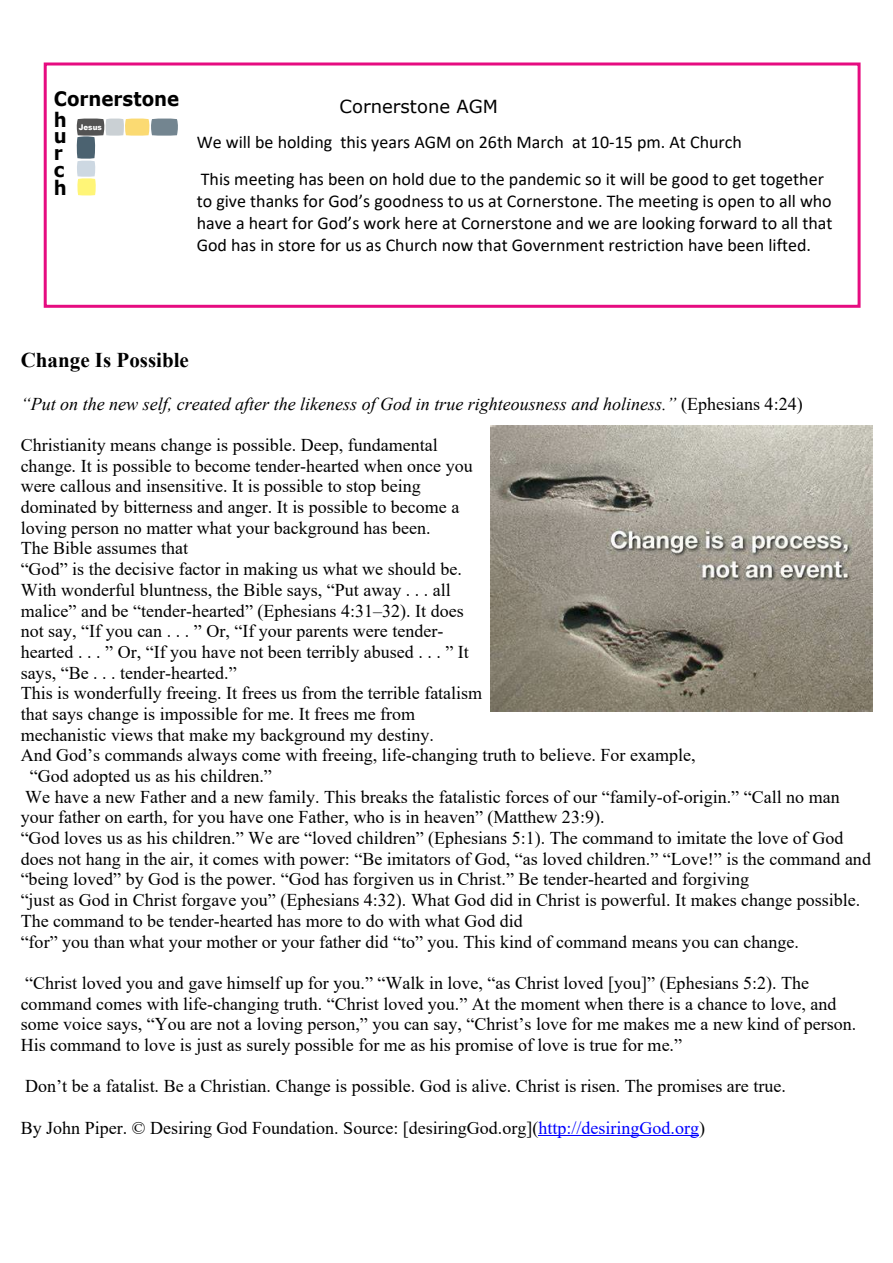
<style>
.page{position:relative;width:893px;height:1263px;background:#fff}
.page>*{position:absolute;margin:0;border:0;box-sizing:border-box;transform-origin:0 0}
.t1{font:700 21px "Times New Roman";color:#000}
.t2{font:700 19.95px/16.6px "Verdana";color:#000;scale:.92 1}
.t3{font:18px/20.7px "Times New Roman";color:#000}
.t4{font:18px/22px "Calibri";color:#000}
.t5{font:italic 18px "Times New Roman";color:#000}
.t6{font:18px "Verdana";color:#000}
.t7{font:900 7.8px "Arial";color:#fff;scale:.92 1}
.s1{font-style:normal}
.s2{color:#00f}
</style>
<div class="page">
<hr style="left:538px;top:1135px;width:161px;height:1px;background:#00f">
<svg style="left:76px;top:118px;width:102px;height:78px"></svg>
<div style="left:44px;top:63px;width:817px;height:245px;border:3px solid #e60c80"></div>
<img style="left:491px;top:426px;width:381px;height:285px">
<p class="t2" style="left:54px;top:90px;width:138px;line-height:20.5px">Cornerstone h</p>
<p class="t2" style="left:54px;top:129px;width:16px">u r c</p>
<p class="t2" style="left:54px;top:182px;width:16px">h</p>
<p class="t7" style="left:79px;top:124px;width:27px">Jesus</p>
<p class="t6" style="left:340px;top:100px;width:160px">Cornerstone AGM</p>
<p class="t4" style="left:197px;top:125px;width:629px;line-height:37px">We will be holding this years AGM on 26th March at 10-15 pm. At Church<br>This meeting has been on hold due to the pandemic so it will be good to get together</p>
<p class="t4" style="left:197px;top:191px;width:637px;text-align:justify">to give thanks for God’s goodness to us at Cornerstone. The meeting is open to all who have a heart for God’s work here at Cornerstone and we are looking forward to all that God has in store for us as Church now that Government restriction have been lifted.</p>
<p class="t1" style="left:21px;top:353px;width:170px">Change Is Possible</p>
<p class="t5" style="left:21px;top:397px;width:783px">“Put on the new self, created after the likeness of God in true righteousness and holiness.” <span class="s1">(Ephesians 4:24)</span></p>
<p class="t3" style="left:21px;top:436px;width:419px">Christianity means change is possible. Deep, fundamental</p>
<p class="t3" style="left:21px;top:457px;width:454px">change. It is possible to become tender-hearted when once you</p>
<p class="t3" style="left:21px;top:478px;width:402px">were callous and insensitive. It is possible to stop being</p>
<p class="t3" style="left:21px;top:498px;width:440px">dominated by bitterness and anger. It is possible to become a</p>
<p class="t3" style="left:21px;top:519px;width:411px">loving person no matter what your background has been.</p>
<p class="t3" style="left:21px;top:540px;width:169px">The Bible assumes that</p>
<p class="t3" style="left:21px;top:560px;width:443px">“God” is the decisive factor in making us what we should be.</p>
<p class="t3" style="left:21px;top:581px;width:432px">With wonderful bluntness, the Bible says, “Put away . . . all</p>
<p class="t3" style="left:21px;top:602px;width:444px">malice” and be “tender-hearted” (Ephesians 4:31–32). It does</p>
<p class="t3" style="left:21px;top:622px;width:424px">not say, “If you can . . . ” Or, “If your parents were tender-</p>
<p class="t3" style="left:21px;top:643px;width:450px">hearted . . . ” Or, “If you have not been terribly abused . . . ” It</p>
<p class="t3" style="left:21px;top:664px;width:217px">says, “Be . . . tender-hearted.”</p>
<p class="t3" style="left:21px;top:685px;width:463px">This is wonderfully freeing. It frees us from the terrible fatalism</p>
<p class="t3" style="left:21px;top:705px;width:396px">that says change is impossible for me. It frees me from</p>
<p class="t3" style="left:21px;top:726px;width:415px">mechanistic views that make my background my destiny.</p>
<p class="t3" style="left:21px;top:747px;width:676px">And God’s commands always come with freeing, life-changing truth to believe. For example,</p>
<p class="t3" style="left:30px;top:767px;width:244px">“God adopted us as his children.”</p>
<p class="t3" style="left:25px;top:788px;width:816px">We have a new Father and a new family. This breaks the fatalistic forces of our “family-of-origin.” “Call no man</p>
<p class="t3" style="left:21px;top:809px;width:585px">your father on earth, for you have one Father, who is in heaven” (Matthew 23:9).</p>
<p class="t3" style="left:21px;top:829px;width:824px">“God loves us as his children.” We are “loved children” (Ephesians 5:1). The command to imitate the love of God</p>
<p class="t3" style="left:21px;top:850px;width:852px">does not hang in the air, it comes with power: “Be imitators of God, “as loved children.” “Love!” is the command and</p>
<p class="t3" style="left:21px;top:871px;width:730px">“being loved” by God is the power. “God has forgiven us in Christ.” Be tender-hearted and forgiving</p>
<p class="t3" style="left:21px;top:891px;width:841px">“just as God in Christ forgave you” (Ephesians 4:32). What God did in Christ is powerful. It makes change possible.</p>
<p class="t3" style="left:21px;top:912px;width:504px">The command to be tender-hearted has more to do with what God did</p>
<p class="t3" style="left:21px;top:933px;width:780px">“for” you than what your mother or your father did “to” you. This kind of command means you can change.</p>
<p class="t3" style="left:21px;top:974px;width:837px">“Christ loved you and gave himself up for you.” “Walk in love, “as Christ loved [you]” (Ephesians 5:2). The command comes with life-changing truth. “Christ loved you.” At the moment when there is a chance to love, and some voice says, “You are not a loving person,” you can say, “Christ’s love for me makes me a new kind of person.<br>His command to love is just as surely possible for me as his promise of love is true for me.”</p>
<p class="t3" style="left:25px;top:1078px;width:762px">Don’t be a fatalist. Be a Christian. Change is possible. God is alive. Christ is risen. The promises are true.</p>
<p class="t3" style="left:21px;top:1119px;width:686px">By John Piper. © Desiring God Foundation. Source: [desiringGod.org](<span class="s2">http://desiringGod.org</span>)</p>
</div>
